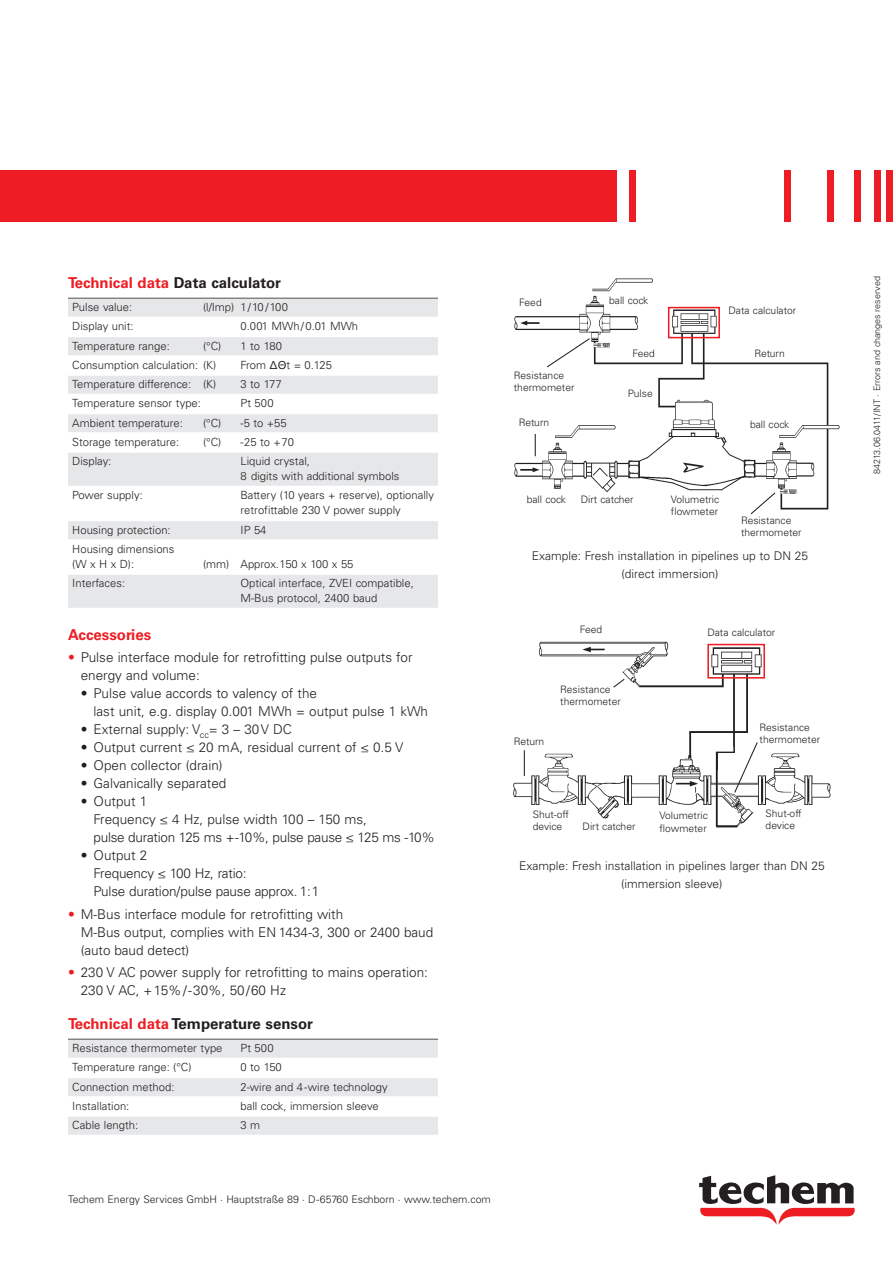
<style>
.page{position:relative;width:893px;height:1263px;background:#fff}
.page>*{position:absolute;margin:0;border:0;box-sizing:border-box;transform-origin:0 0}
.t1{font:700 15px "Univers";color:#231f20}
.t2{font:700 15px "Univers";color:#ee1d23}
.Bullet-Points{font:300 13.5px/18px "Univers";color:#231f20}
.Bullet-Points-2{font:300 13.5px/18px "Univers";letter-spacing:-.02em;color:#231f20}
.t3{font:300 12px/18px "Univers";color:#231f20;text-align:center}
.Linie{font:300 11.25px "Univers";color:#231f20}
.t4{font:300 10.5px "Univers";color:#231f20}
.t5{font:300 10.35px/12.3px "Univers";color:#231f20}
.t6{font:300 9px "Univers";color:#231f20}
.s1{color:#ee1d23}
.s2{font-family:"Helvetica";font-weight:400}
.s3{font-family:"Helvetica Neue"}
</style>
<div class="page">
<svg style="left:699px;top:1175px;width:156px;height:50px"></svg>
<div style="left:887px;top:170px;width:6px;height:51px;background:#ee1d23"></div>
<div style="left:0;top:170px;width:617px;height:51px;background:#ee1d23"></div>
<div style="left:629px;top:170px;width:7px;height:51px;background:#ee1d23"></div>
<div style="left:784px;top:170px;width:7px;height:51px;background:#ee1d23"></div>
<div style="left:827px;top:170px;width:6px;height:51px;background:#ee1d23"></div>
<div style="left:855px;top:170px;width:6px;height:51px;background:#ee1d23"></div>
<div style="left:874px;top:170px;width:6px;height:51px;background:#ee1d23"></div>
<hr style="left:68px;top:298px;width:370px;height:1px;background:#231f20">
<div style="left:68px;top:299px;width:370px;height:18px;background:#e6e7e9"></div>
<div style="left:68px;top:337px;width:370px;height:18px;background:#e6e7e9"></div>
<div style="left:68px;top:376px;width:370px;height:18px;background:#e6e7e9"></div>
<div style="left:68px;top:414px;width:370px;height:18px;background:#e6e7e9"></div>
<div style="left:68px;top:453px;width:370px;height:18px;background:#e6e7e9"></div>
<div style="left:68px;top:468px;width:370px;height:18px;background:#e6e7e9"></div>
<div style="left:68px;top:521px;width:370px;height:18px;background:#e6e7e9"></div>
<div style="left:68px;top:575px;width:370px;height:18px;background:#e6e7e9"></div>
<div style="left:68px;top:590px;width:370px;height:18px;background:#e6e7e9"></div>
<hr style="left:68px;top:1039px;width:370px;height:1px;background:#231f20">
<div style="left:68px;top:1040px;width:370px;height:18px;background:#e6e7e9"></div>
<div style="left:68px;top:1078px;width:370px;height:18px;background:#e6e7e9"></div>
<div style="left:68px;top:1117px;width:370px;height:18px;background:#e6e7e9"></div>
<img style="left:514px;top:279px;width:326px;height:231px">
<div style="left:668px;top:307px;width:52px;height:31px;border:2px solid #ee1d23"></div>
<div style="left:581px;top:495px;width:53px;height:8px;background:#fff"></div>
<svg style="left:546px;top:337px;width:45px;height:31px"></svg>
<svg style="left:535px;top:434px;width:1px;height:22px"></svg>
<svg style="left:749px;top:491px;width:28px;height:24px"></svg>
<img style="left:513px;top:641px;width:317px;height:187px">
<svg style="left:612px;top:678px;width:14px;height:11px"></svg>
<svg style="left:524px;top:750px;width:1px;height:26px"></svg>
<div style="left:707px;top:644px;width:58px;height:35px;border:2px solid #ee1d23"></div>
<div style="left:583px;top:822px;width:52px;height:8px;background:#fff"></div>
<svg style="left:733px;top:741px;width:26px;height:53px"></svg>
<p class="t1" style="left:68px;top:274px;width:215px"><span class="s1">Technical data</span> Data calculator</p>
<p class="Linie" style="left:72px;top:300px;width:61px">Pulse value:</p>
<p class="Linie" style="left:203px;top:300px;width:86px">(l/Imp) 1/10 /100</p>
<p class="Linie" style="left:72px;top:320px;width:63px">Display unit:</p>
<p class="Linie" style="left:241px;top:320px;width:119px">0.001 MWh/ 0.01 MWh</p>
<p class="Linie" style="left:72px;top:339px;width:99px">Temperature range:</p>
<p class="Linie" style="left:203px;top:339px;width:20px">(°C)</p>
<p class="Linie" style="left:241px;top:339px;width:43px">1 to 180</p>
<p class="Linie" style="left:72px;top:358px;width:145px">Consumption calculation: (K)</p>
<p class="Linie" style="left:241px;top:358px;width:93px">From <span class="s2">ΔΘ</span>t = 0.125</p>
<p class="Linie" style="left:72px;top:377px;width:145px">Temperature difference: (K)</p>
<p class="Linie" style="left:241px;top:377px;width:43px">3 to 177</p>
<p class="Linie" style="left:72px;top:397px;width:130px">Temperature sensor type:</p>
<p class="Linie" style="left:241px;top:397px;width:35px">Pt 500</p>
<p class="Linie" style="left:72px;top:416px;width:112px">Ambient temperature:</p>
<p class="Linie" style="left:203px;top:416px;width:20px">(°C)</p>
<p class="Linie" style="left:241px;top:416px;width:48px">-5 to +55</p>
<p class="Linie" style="left:72px;top:435px;width:108px">Storage temperature:</p>
<p class="Linie" style="left:203px;top:435px;width:20px">(°C)</p>
<p class="Linie" style="left:241px;top:435px;width:55px">-25 to +70</p>
<p class="Linie" style="left:72px;top:454px;width:41px">Display:</p>
<p class="Linie" style="left:241px;top:454px;width:71px">Liquid crystal,</p>
<p class="Linie" style="left:241px;top:469px;width:161px">8 digits with additional symbols</p>
<p class="Linie" style="left:72px;top:489px;width:72px">Power supply:</p>
<p class="Linie" style="left:241px;top:489px;width:195px">Battery (10 years + reserve), optionally</p>
<p class="Linie" style="left:241px;top:504px;width:162px">retrofittable 230 V power supply</p>
<p class="Linie" style="left:72px;top:523px;width:100px">Housing protection:</p>
<p class="Linie" style="left:241px;top:523px;width:27px">IP 54</p>
<p class="Linie" style="left:72px;top:542px;width:104px">Housing dimensions</p>
<p class="Linie" style="left:72px;top:557px;width:63px">(W x H x D):</p>
<p class="Linie" style="left:203px;top:557px;width:152px">(mm) Approx.150 x 100 x 55</p>
<p class="Linie" style="left:72px;top:576px;width:54px">Interfaces:</p>
<p class="Linie" style="left:241px;top:576px;width:175px">Optical interface, ZVEI compatible,</p>
<p class="Linie" style="left:241px;top:591px;width:138px">M-Bus protocol, 2400 baud</p>
<p class="t2" style="left:68px;top:626px;width:85px">Accessories</p>
<p class="Bullet-Points" style="left:81px;top:648px;width:333px;text-indent:-13px"><span class="s1">•</span> Pulse interface module for retrofitting pulse outputs for energy and volume:</p>
<p class="Bullet-Points" style="left:94px;top:684px;width:336px;text-indent:-13px">• Pulse value accords to valency of the<br>last unit, e.g. display 0.001 MWh = output pulse 1 kWh</p>
<p class="Bullet-Points" style="left:81px;top:720px;width:213px">• External supply: V<sub>cc</sub>= 3 – 30V DC</p>
<p class="Bullet-Points" style="left:81px;top:738px;width:324px">• Output current <span class="s3">≤</span> 20 mA, residual current of <span class="s3">≤</span> 0.5 V</p>
<p class="Bullet-Points" style="left:81px;top:756px;width:143px">• Open collector (drain)</p>
<p class="Bullet-Points" style="left:81px;top:774px;width:147px">• Galvanically separated</p>
<p class="Bullet-Points-2" style="left:94px;top:792px;width:343px;text-indent:-13px">• Output 1<br>Frequency <span class="s3">≤</span> 4 Hz, pulse width 100 – 150 ms,<br>pulse duration 125 ms +-10%, pulse pause <span class="s3">≤</span> 125 ms -10%</p>
<p class="Bullet-Points" style="left:94px;top:846px;width:227px;text-indent:-13px">• Output 2<br>Frequency <span class="s3">≤</span> 100 Hz, ratio:<br>Pulse duration/pulse pause approx. 1:1</p>
<p class="Bullet-Points" style="left:81px;top:905px;width:354px;text-indent:-13px"><span class="s1">•</span> M-Bus interface module for retrofitting with<br>M-Bus output, complies with EN 1434-3, 300 or 2400 baud (auto baud detect)</p>
<p class="Bullet-Points" style="left:81px;top:963px;width:349px;text-indent:-13px"><span class="s1">•</span> 230 V AC power supply for retrofitting to mains operation:<br>230 V AC, +15%/-30%, 50/60 Hz</p>
<p class="t1" style="left:68px;top:1014px;width:246px"><span class="s1">Technical data</span> Temperature sensor</p>
<p class="Linie" style="left:72px;top:1041px;width:152px">Resistance thermometer type</p>
<p class="Linie" style="left:241px;top:1041px;width:35px">Pt 500</p>
<p class="Linie" style="left:72px;top:1061px;width:121px">Temperature range: (°C)</p>
<p class="Linie" style="left:241px;top:1061px;width:43px">0 to 150</p>
<p class="Linie" style="left:72px;top:1080px;width:104px">Connection method:</p>
<p class="Linie" style="left:241px;top:1080px;width:149px">2-wire and 4-wire technology</p>
<p class="Linie" style="left:72px;top:1099px;width:59px">Installation:</p>
<p class="Linie" style="left:241px;top:1099px;width:140px">ball cock, immersion sleeve</p>
<p class="Linie" style="left:72px;top:1118px;width:67px">Cable length:</p>
<p class="Linie" style="left:241px;top:1118px;width:21px">3 m</p>
<p class="t5" style="left:519px;top:296px;width:24px">Feed</p>
<p class="t5" style="left:514px;top:369px;width:52px">Resistance</p>
<p class="t5" style="left:514px;top:381px;width:62px">thermometer</p>
<p class="t5" style="left:519px;top:416px;width:32px">Return</p>
<p class="t5" style="left:609px;top:295px;width:41px">ball cock</p>
<p class="t5" style="left:728px;top:305px;width:69px">Data calculator</p>
<p class="t5" style="left:632px;top:348px;width:24px">Feed</p>
<p class="t5" style="left:754px;top:348px;width:32px">Return</p>
<p class="t5" style="left:628px;top:387px;width:26px">Pulse</p>
<p class="t5" style="left:750px;top:419px;width:41px">ball cock</p>
<p class="t5" style="left:527px;top:493px;width:41px">ball cock</p>
<p class="t5" style="left:671px;top:493px;width:50px">Volumetric flowmeter</p>
<p class="t5" style="left:581px;top:493px;width:54px">Dirt catcher</p>
<p class="t5" style="left:741px;top:514px;width:52px">Resistance</p>
<p class="t5" style="left:741px;top:526px;width:62px">thermometer</p>
<p class="t3" style="left:532px;top:546px;width:278px">Example: Fresh installation in pipelines up to DN 25 (direct immersion)</p>
<p class="t5" style="left:580px;top:623px;width:24px">Feed</p>
<p class="t5" style="left:560px;top:683px;width:52px">Resistance</p>
<p class="t5" style="left:560px;top:695px;width:62px">thermometer</p>
<p class="t5" style="left:707px;top:626px;width:69px">Data calculator</p>
<p class="t5" style="left:760px;top:721px;width:52px">Resistance</p>
<p class="t5" style="left:514px;top:735px;width:32px">Return</p>
<p class="t5" style="left:760px;top:733px;width:62px">thermometer</p>
<p class="t5" style="left:583px;top:820px;width:54px">Dirt catcher</p>
<p class="t5" style="left:659px;top:809px;width:50px">Volumetric flowmeter</p>
<p class="t5" style="left:766px;top:807px;width:38px">Shut-off device</p>
<p class="t3" style="left:519px;top:857px;width:307px">Example: Fresh installation in pipelines larger than DN 25 (immersion sleeve)</p>
<p class="t5" style="left:533px;top:808px;width:38px">Shut-off device</p>
<p class="t4" style="left:68px;top:1193px;width:424px">Techem Energy Services GmbH · Hauptstraße 89 · D-65760 Eschborn · www.techem.com</p>
<p class="t6" style="left:871px;top:474px;width:200px;rotate:-90deg">84213.06.0411/INT · Errors and changes reserved</p>
</div>
